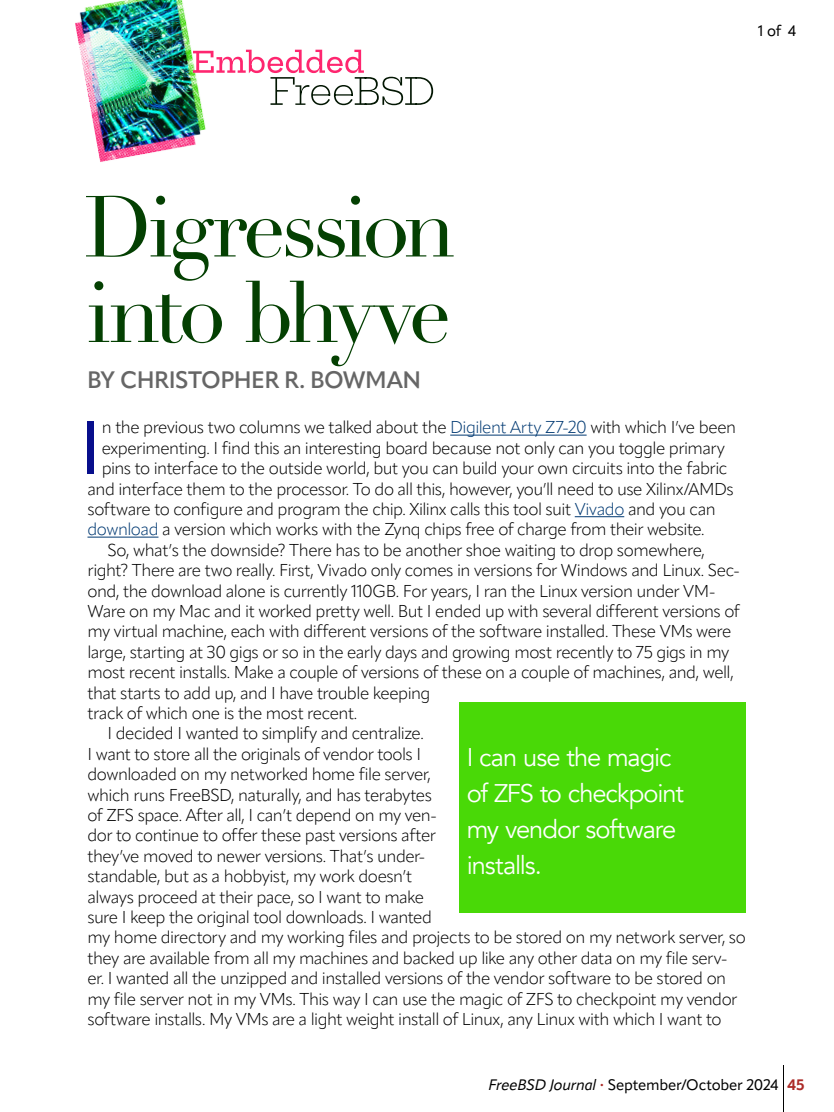
<style>
.page{position:relative;width:834px;height:1112px;background:#fff}
.page>*{position:absolute;margin:0;border:0;box-sizing:border-box;transform-origin:0 0}
.t1{font:85px/85.5px "Didot";letter-spacing:-.055em;color:#044002}
.t2{font:74.65px "Apparat";color:#070e8c}
.t3{font:25.5px/36px "Avenir";letter-spacing:-.04em;color:#fff}
.t4{font:600 23.5px "Apparat";letter-spacing:-.02em;color:#666}
.t5{font:300 17px "Apparat";letter-spacing:-.03em;color:#000}
.t6{font:15px "Apparat";letter-spacing:-.015em;color:#000}
.s1{color:#013972}
.s2{font-style:italic}
.s3{font-size:9px;color:#ac2b28}
.s4{font-weight:700;color:#ac2b28}
</style>
<div class="page">
<hr style="left:783px;top:1065px;width:1px;height:47px;background:#000">
<div style="left:459px;top:702px;width:287px;height:211px;background:#49d907"></div>
<hr style="left:450px;top:435px;width:137px;height:1px;background:#013972">
<hr style="left:575px;top:516px;width:49px;height:1px;background:#013972">
<hr style="left:88px;top:537px;width:70px;height:1px;background:#013972">
<img style="left:75px;top:0;width:131px;height:162px">
<svg style="left:193px;top:50px;width:240px;height:55px"></svg>
<p class="t6" style="left:758px;top:22px;width:39px">1 of 4</p>
<h1 class="t1" style="left:83px;top:186px;width:374px">Digression into bhyve</h1>
<h3 class="t4" style="left:87px;top:366px;width:336px">BY CHRISTOPHER R. BOWMAN</h3>
<h2 class="t2" style="left:80px;top:403px;width:23px">I</h2>
<p class="t5" style="left:102px;top:417px;width:636px">n the previous two columns we talked about the <span class="s1">Digilent Arty Z7-20</span> with which I’ve been</p>
<p class="t5" style="left:102px;top:438px;width:625px">experimenting. I find this an interesting board because not only can you toggle primary</p>
<p class="t5" style="left:102px;top:458px;width:627px">pins to interface to the outside world, but you can build your own circuits into the fabric</p>
<p class="t5" style="left:88px;top:479px;width:648px">and interface them to the processor. To do all this, however, you’ll need to use Xilinx/AMDs</p>
<p class="t5" style="left:88px;top:499px;width:630px">software to configure and program the chip. Xilinx calls this tool suit <span class="s1">Vivado</span> and you can</p>
<p class="t5" style="left:88px;top:519px;width:619px"><span class="s1">download</span> a version which works with the Zynq chips free of charge from their website.</p>
<p class="t5" style="left:107px;top:540px;width:599px">So, what’s the downside? There has to be another shoe waiting to drop somewhere,</p>
<p class="t5" style="left:88px;top:560px;width:654px">right? There are two really. First, Vivado only comes in versions for Windows and Linux. Sec-</p>
<p class="t5" style="left:88px;top:581px;width:630px">ond, the download alone is currently 110GB. For years, I ran the Linux version under VM-</p>
<p class="t5" style="left:88px;top:601px;width:654px">Ware on my Mac and it worked pretty well. But I ended up with several different versions of</p>
<p class="t5" style="left:88px;top:621px;width:645px">my virtual machine, each with different versions of the software installed. These VMs were</p>
<p class="t5" style="left:88px;top:642px;width:643px">large, starting at 30 gigs or so in the early days and growing most recently to 75 gigs in my</p>
<p class="t5" style="left:88px;top:662px;width:648px">most recent installs. Make a couple of versions of these on a couple of machines, and, well,</p>
<p class="t5" style="left:88px;top:683px;width:345px">that starts to add up, and I have trouble keeping</p>
<p class="t5" style="left:88px;top:703px;width:271px">track of which one is the most recent.</p>
<p class="t5" style="left:107px;top:723px;width:318px">I decided I wanted to simplify and centralize.</p>
<p class="t5" style="left:88px;top:744px;width:335px">I want to store all the originals of vendor tools I</p>
<p class="t5" style="left:88px;top:764px;width:345px">downloaded on my networked home file server,</p>
<p class="t5" style="left:88px;top:785px;width:346px">which runs FreeBSD, naturally, and has terabytes</p>
<p class="t5" style="left:88px;top:805px;width:351px">of ZFS space. After all, I can’t depend on my ven-</p>
<p class="t5" style="left:88px;top:825px;width:350px">dor to continue to offer these past versions after</p>
<p class="t5" style="left:88px;top:846px;width:339px">they’ve moved to newer versions. That’s under-</p>
<p class="t5" style="left:88px;top:866px;width:326px">standable, but as a hobbyist, my work doesn’t</p>
<p class="t5" style="left:88px;top:887px;width:338px">always proceed at their pace, so I want to make</p>
<p class="t5" style="left:88px;top:907px;width:346px">sure I keep the original tool downloads. I wanted</p>
<p class="t5" style="left:88px;top:927px;width:660px">my home directory and my working files and projects to be stored on my network server, so</p>
<p class="t5" style="left:88px;top:948px;width:642px">they are available from all my machines and backed up like any other data on my file serv-</p>
<p class="t5" style="left:88px;top:968px;width:640px">er. I wanted all the unzipped and installed versions of the vendor software to be stored on</p>
<p class="t5" style="left:88px;top:989px;width:651px">my file server not in my VMs. This way I can use the magic of ZFS to checkpoint my vendor</p>
<p class="t5" style="left:88px;top:1009px;width:635px">software installs. My VMs are a light weight install of Linux, any Linux with which I want to</p>
<h3 class="t3" style="left:467px;top:740px;width:219px">I can use the magic of ZFS to checkpoint my vendor software installs.</h3>
<p class="t6" style="left:489px;top:1076px;width:318px"><span class="s2">FreeBSD Journal</span> <span class="s3">•</span> September/October 2024 <span class="s4">45</span></p>
</div>
